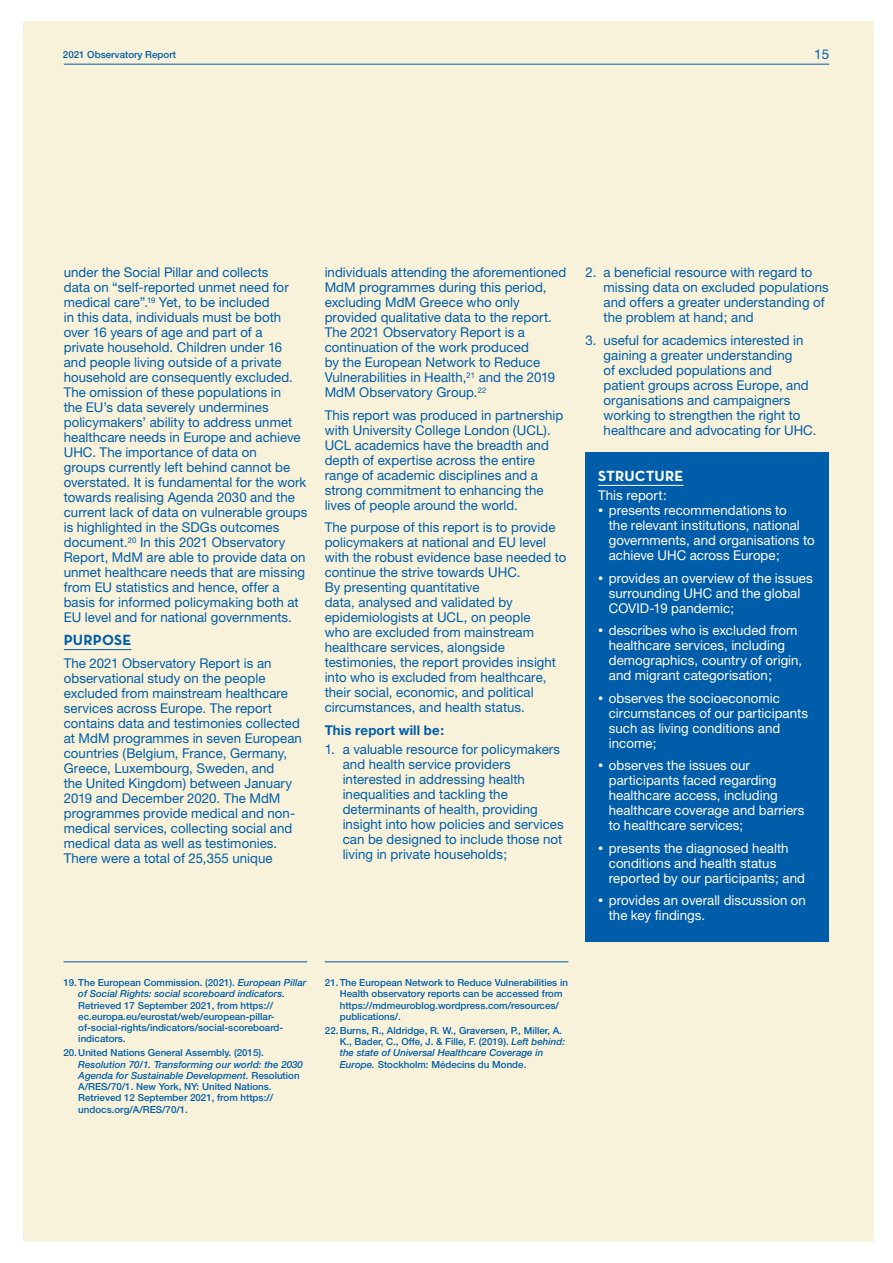
<style>
.page{position:relative;width:893px;height:1263px;background:#fff}
.page>*{position:absolute;margin:0;border:0;box-sizing:border-box;transform-origin:0 0}
.t1{font:700 15px "Neutraface Text";letter-spacing:.01em;color:#fff}
.t2{font:700 15px "Neutraface Text";letter-spacing:.01em;color:#005da9}
.t3{font:13.5px/15px "Helvetica Neue";letter-spacing:.005em;color:#005da9}
.t4{font:13.5px/15px "Helvetica Neue";letter-spacing:.005em;color:#fff}
.t5{font:700 13.5px "Helvetica Neue East A";letter-spacing:.015em;color:#005da9}
.t6{font:13.5px "Helvetica Neue East A";color:#005da9}
.t7{font:500 9.75px/11.2px "Helvetica Neue";color:#005da9}
.t8{font:italic 500 9.75px/11.2px "Helvetica Neue";color:#005da9}
.s1{font-size:10.5px}
.s2{font-style:normal}
.s3{font-style:italic}
</style>
<div class="page">
<div style="left:23px;top:21px;width:851px;height:1221px;background:#f8f2da"></div>
<hr style="left:64px;top:64px;width:765px;height:1px;background:#005da9">
<hr style="left:63px;top:961px;width:244px;height:1px;background:#005da9">
<hr style="left:325px;top:961px;width:243px;height:1px;background:#005da9">
<hr style="left:64px;top:649px;width:67px;height:1px;background:#005da9">
<div style="left:585px;top:452px;width:244px;height:489px;background:#005da9"></div>
<hr style="left:598px;top:485px;width:86px;height:1px;background:#fff">
<p class="t7" style="left:63px;top:49px;width:115px">2021 Observatory Report</p>
<p class="t6" style="left:814px;top:46px;width:17px">15</p>
<p class="t3" style="left:64px;top:265px;width:245px">under the Social Pillar and collects<br>data on “self-reported unmet need for medical care”.<sup>19</sup> Yet, to be included<br>in this data, individuals must be both over 16 years of age and part of a<br>private household. Children under 16 and people living outside of a private household are consequently excluded.<br>The omission of these populations in<br>the EU’s data severely undermines policymakers’ ability to address unmet healthcare needs in Europe and achieve UHC. The importance of data on<br>groups currently left behind cannot be overstated. It is fundamental for the work towards realising Agenda 2030 and the current lack of data on vulnerable groups is highlighted in the SDGs outcomes document.<sup>20</sup> In this 2021 Observatory Report, MdM are able to provide data on unmet healthcare needs that are missing from EU statistics and hence, offer a basis for informed policymaking both at EU level and for national governments.</p>
<p class="t2" style="left:64px;top:630px;width:69px">PURPOSE</p>
<p class="t3" style="left:64px;top:656px;width:240px">The 2021 Observatory Report is an observational study on the people excluded from mainstream healthcare services across Europe. The report contains data and testimonies collected at MdM programmes in seven European countries (Belgium, France, Germany, Greece, Luxembourg, Sweden, and<br>the United Kingdom) between January 2019 and December 2020. The MdM programmes provide medical and non&shy;medical services, collecting social and medical data as well as testimonies.<br>There were a total of 25,355 unique</p>
<p class="t3" style="left:325px;top:265px;width:243px">individuals attending the aforementioned MdM programmes during this period, excluding MdM Greece who only provided qualitative data to the report.<br>The 2021 Observatory Report is a continuation of the work produced<br>by the European Network to Reduce Vulnerabilities in Health,<sup>21</sup> and the 2019<br>MdM Observatory Group.<sup>22</sup></p>
<p class="t3" style="left:325px;top:407px;width:240px">This report was produced in partnership with University College London (UCL).<br>UCL academics have the breadth and depth of expertise across the entire range of academic disciplines and a strong commitment to enhancing the lives of people around the world.</p>
<p class="t3" style="left:325px;top:520px;width:243px">The purpose of this report is to provide policymakers at national and EU level with the robust evidence base needed to continue the strive towards UHC.<br>By presenting quantitative<br>data, analysed and validated by epidemiologists at UCL, on people<br>who are excluded from mainstream healthcare services, alongside testimonies, the report provides insight into who is excluded from healthcare, their social, economic, and political circumstances, and health status.</p>
<p class="t5" style="left:325px;top:722px;width:121px">This report will be:</p>
<p class="t3" style="left:343px;top:741px;width:223px;text-indent:-18px">1. a valuable resource for policymakers and health service providers interested in addressing health inequalities and tackling the determinants of health, providing insight into how policies and services can be designed to include those not living in private households;</p>
<p class="t3" style="left:604px;top:265px;width:227px;text-indent:-18px">2. a beneficial resource with regard to missing data on excluded populations and offers a greater understanding of the problem at hand; and</p>
<p class="t3" style="left:604px;top:332px;width:214px;text-indent:-18px">3. useful for academics interested in gaining a greater understanding<br>of excluded populations and<br>patient groups across Europe, and organisations and campaigners working to strengthen the right to healthcare and advocating for UHC.</p>
<p class="t1" style="left:598px;top:466px;width:87px">STRUCTURE</p>
<p class="t4" style="left:598px;top:487px;width:70px">This report:</p>
<p class="t4" style="left:609px;top:502px;width:207px;text-indent:-11px"><span class="s1">•</span> presents recommendations to<br>the relevant institutions, national governments, and organisations to achieve UHC across Europe;</p>
<p class="t4" style="left:609px;top:570px;width:205px;text-indent:-11px"><span class="s1">•</span> provides an overview of the issues surrounding UHC and the global<br>COVID-19 pandemic;</p>
<p class="t4" style="left:609px;top:622px;width:195px;text-indent:-11px"><span class="s1">•</span> describes who is excluded from healthcare services, including demographics, country of origin, and migrant categorisation;</p>
<p class="t4" style="left:609px;top:690px;width:201px;text-indent:-11px"><span class="s1">•</span> observes the socioeconomic circumstances of our participants such as living conditions and income;</p>
<p class="t4" style="left:609px;top:757px;width:197px;text-indent:-11px"><span class="s1">•</span> observes the issues our participants faced regarding healthcare access, including healthcare coverage and barriers to healthcare services;</p>
<p class="t4" style="left:609px;top:840px;width:198px;text-indent:-11px"><span class="s1">•</span> presents the diagnosed health conditions and health status reported by our participants; and</p>
<p class="t4" style="left:609px;top:892px;width:199px;text-indent:-11px"><span class="s1">•</span> provides an overall discussion on the key findings.</p>
<p class="t8" style="left:78px;top:977px;width:230px;text-indent:-15px"><span class="s2">19.The European Commission. (2021).</span> European Pillar of Social Rights: social scoreboard indicators.</p>
<p class="t7" style="left:78px;top:999px;width:207px">Retrieved 17 September 2021, from https:// ec.europa.eu/eurostat/web/european-pillar&shy;of-social-rights/indicators/social-scoreboard&shy;indicators.</p>
<p class="t7" style="left:63px;top:1047px;width:202px">20.United Nations General Assembly. (2015).</p>
<p class="t7" style="left:78px;top:1058px;width:226px"><span class="s3">Resolution 70/1. Transforming our world: the 2030<br>Agenda for Sustainable Development.</span> Resolution A/RES/70/1. New York, NY: United Nations.<br>Retrieved 12 September 2021, from https:// undocs.org/A/RES/70/1.</p>
<p class="t7" style="left:340px;top:977px;width:230px;text-indent:-15px">21.The European Network to Reduce Vulnerabilities in Health observatory reports can be accessed from https://mdmeuroblog.wordpress.com/resources/ publications/.</p>
<p class="t7" style="left:340px;top:1025px;width:227px;text-indent:-15px">22.Burns, R., Aldridge, R. W., Graversen, P., Miller, A.<br>K., Bader, C., Offe, J. &amp; Fille, F. (2019). <span class="s3">Left behind: the state of Universal Healthcare Coverage in Europe.</span> Stockholm: Médecins du Monde.</p>
</div>
